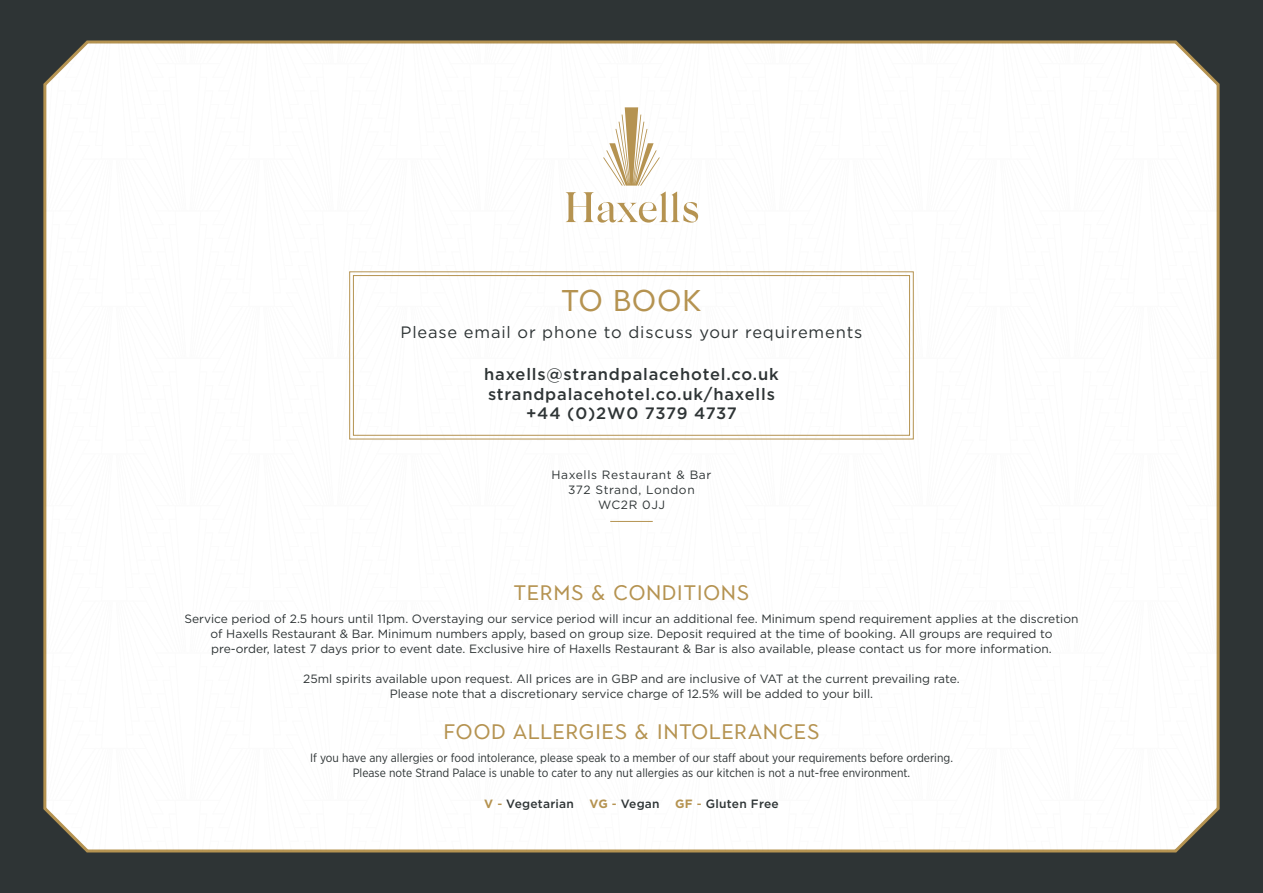
<style>
.page{position:relative;width:1263px;height:893px;background:#2e3435}
.page>*{position:absolute;margin:0;border:0;box-sizing:border-box;transform-origin:0 0}
.t1{font:30px "Town 10 Display";letter-spacing:.04em;color:#b59351}
.t2{font:21px "Town 10 Display";letter-spacing:.05em;color:#b59351}
.t3{font:500 16.5px/19.8px "Gotham";letter-spacing:.05em;color:#2e3435;text-align:center}
.t4{font:16.5px "Gotham";letter-spacing:.05em;color:#2e3435}
.t5{font:12px/15px "Gotham";color:#2e3435;text-align:center}
.t6{font:12px/15px "Gotham Narrow";color:#2e3435;text-align:center}
.t7{font:12px/15px "Gotham";letter-spacing:.05em;color:#2e3435;text-align:center}
.t8{font:500 12px "Gotham";letter-spacing:.02em;color:#2e3435}
.s1{font-weight:700;color:#b59351}
.s2{color:#b59351}
</style>
<div class="page">
<div style="left:45px;top:43px;width:1173px;height:807px;background:#fff"></div>
<h1 class="t1" style="left:561px;top:283px;width:142px">TO BOOK</h1>
<h3 class="t4" style="left:401px;top:322px;width:463px">Please email or phone to discuss your requirements</h3>
<h3 class="t3" style="left:484px;top:364px;width:296px">haxells@strandpalacehotel.co.uk strandpalacehotel.co.uk/haxells +44 (0)2W0 7379 4737</h3>
<p class="t7" style="left:552px;top:467px;width:161px">Haxells Restaurant &amp; Bar<br>372 Strand, London<br>WC2R 0JJ</p>
<h2 class="t2" style="left:514px;top:580px;width:237px">TERMS &amp; CONDITIONS</h2>
<p class="t5" style="left:184px;top:611px;width:896px">Service period of 2.5 hours until 11pm. Overstaying our service period will incur an additional fee. Minimum spend requirement applies at the discretion of Haxells Restaurant &amp; Bar. Minimum numbers apply, based on group size. Deposit required at the time of booking. All groups are required to pre-order, latest 7 days prior to event date. Exclusive hire of Haxells Restaurant &amp; Bar is also available, please contact us for more information.</p>
<p class="t5" style="left:303px;top:671px;width:658px">25ml spirits available upon request. All prices are in GBP and are inclusive of VAT at the current prevailing rate.<br>Please note that a discretionary service charge of 12.5% will be added to your bill.</p>
<h2 class="t2" style="left:444px;top:719px;width:377px">FOOD ALLERGIES &amp; INTOLERANCES</h2>
<p class="t6" style="left:310px;top:750px;width:644px">If you have any allergies or food intolerance, please speak to a member of our staff about your requirements before ordering.<br>Please note Strand Palace is unable to cater to any nut allergies as our kitchen is not a nut-free environment.</p>
<p class="t8" style="left:484px;top:796px;width:91px"><span class="s1">V</span> <span class="s2">-</span> Vegetarian</p>
<p class="t8" style="left:590px;top:796px;width:72px"><span class="s1">VG</span> <span class="s2">-</span> Vegan</p>
<p class="t8" style="left:675px;top:796px;width:105px"><span class="s1">GF</span> <span class="s2">-</span> Gluten Free</p>
</div>
